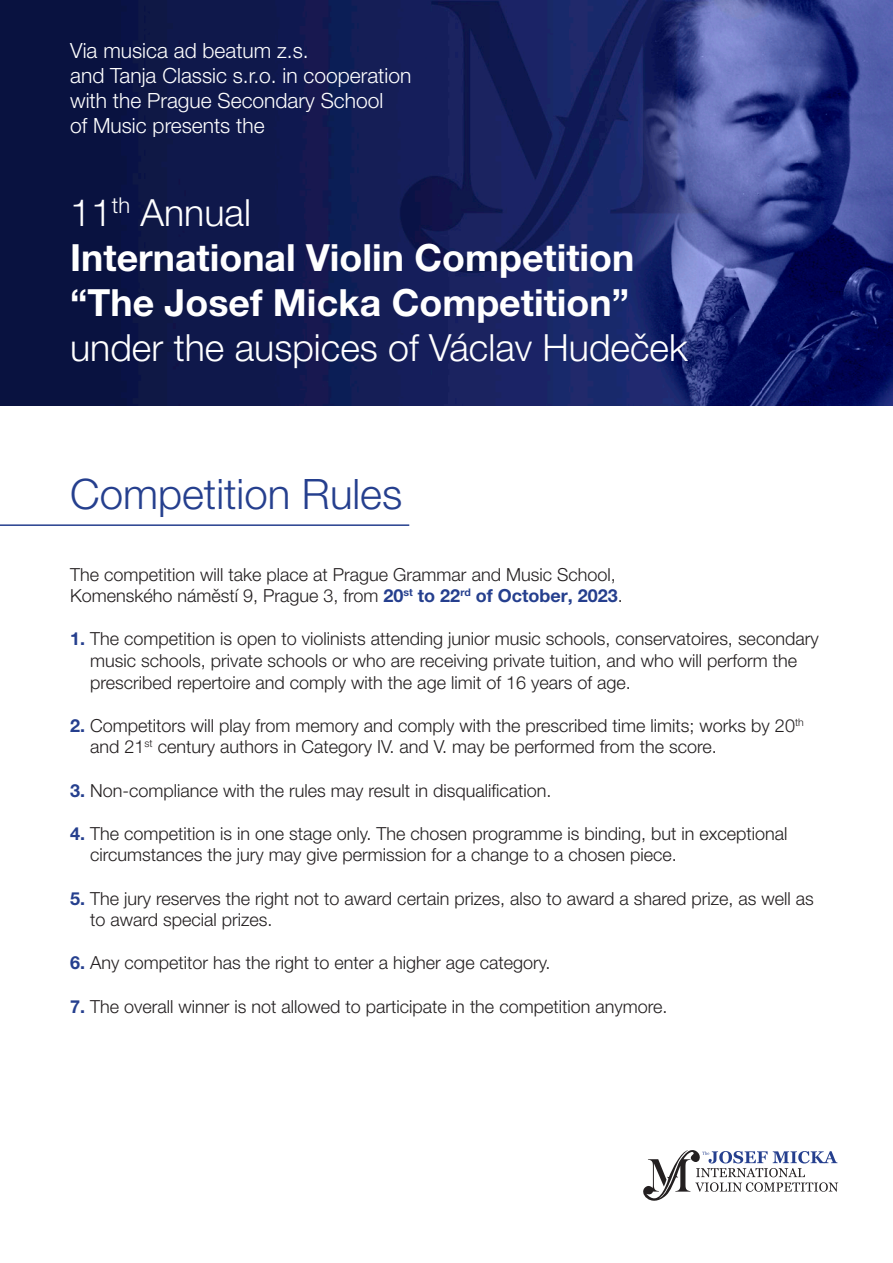
<style>
.page{position:relative;width:893px;height:1263px;background:#fff}
.page>*{position:absolute;margin:0;border:0;box-sizing:border-box;transform-origin:0 0}
.t1{font:300 42px "Helvetica Neue LT Pro";color:#253f8e}
.t2{font:700 37.5px "Helvetica Neue LT Pro";color:#fff}
.t3{font:300 37.5px "Helvetica Neue LT Pro";color:#fff}
.t4{font:300 21px "Helvetica Neue LT Pro";color:#fff}
.t5{font:300 18px/21.6px "Helvetica Neue LT Pro";color:#231f20}
.s1{font-weight:700;color:#253f8e}
</style>
<div class="page">
<img style="left:0;top:0;width:893px;height:405px">
<hr style="left:0;top:524px;width:409px;height:2px;background:#253f8e">
<svg style="left:643px;top:1150px;width:195px;height:51px"></svg>
<p class="t4" style="left:70px;top:37px;width:240px">Via musica ad beatum z.s.</p>
<p class="t4" style="left:70px;top:62px;width:343px">and Tanja Classic s.r.o. in cooperation</p>
<p class="t4" style="left:70px;top:88px;width:315px">with the Prague Secondary School</p>
<p class="t4" style="left:70px;top:113px;width:196px">of Music presents the</p>
<p class="t3" style="left:70px;top:189px;width:182px">11<sup>th</sup> Annual</p>
<p class="t2" style="left:70px;top:234px;width:566px">International Violin Competition</p>
<p class="t2" style="left:70px;top:279px;width:560px">“The Josef Micka Competition”</p>
<p class="t3" style="left:70px;top:324px;width:619px">under the auspices of Václav Hudeček</p>
<p class="t1" style="left:70px;top:469px;width:334px">Competition Rules</p>
<p class="t5" style="left:70px;top:563px;width:547px">The competition will take place at Prague Grammar and Music School,</p>
<p class="t5" style="left:70px;top:585px;width:554px">Komenského náměstí 9, Prague 3, from <span class="s1">20</span><sup>st</sup> <span class="s1">to 22</span><sup>rd</sup> <span class="s1">of October, 2023</span>.</p>
<p class="t5" style="left:90px;top:628px;width:730px;text-indent:-20px"><span class="s1">1.</span> The competition is open to violinists attending junior music schools, conservatoires, secondary music schools, private schools or who are receiving private tuition, and who will perform the prescribed repertoire and comply with the age limit of 16 years of age.</p>
<p class="t5" style="left:90px;top:714px;width:715px;text-indent:-20px"><span class="s1">2.</span> Competitors will play from memory and comply with the prescribed time limits; works by 20<sup>th </sup>and 21<sup>st</sup> century authors in Category IV. and V. may be performed from the score.</p>
<p class="t5" style="left:70px;top:779px;width:483px"><span class="s1">3.</span> Non-compliance with the rules may result in disqualification.</p>
<p class="t5" style="left:90px;top:822px;width:699px;text-indent:-20px"><span class="s1">4.</span> The competition is in one stage only. The chosen programme is binding, but in exceptional circumstances the jury may give permission for a change to a chosen piece.</p>
<p class="t5" style="left:90px;top:887px;width:725px;text-indent:-20px"><span class="s1">5.</span> The jury reserves the right not to award certain prizes, also to award a shared prize, as well as to award special prizes.</p>
<p class="t5" style="left:70px;top:952px;width:482px"><span class="s1">6.</span> Any competitor has the right to enter a higher age category.</p>
<p class="t5" style="left:70px;top:995px;width:599px"><span class="s1">7.</span> The overall winner is not allowed to participate in the competition anymore.</p>
</div>
